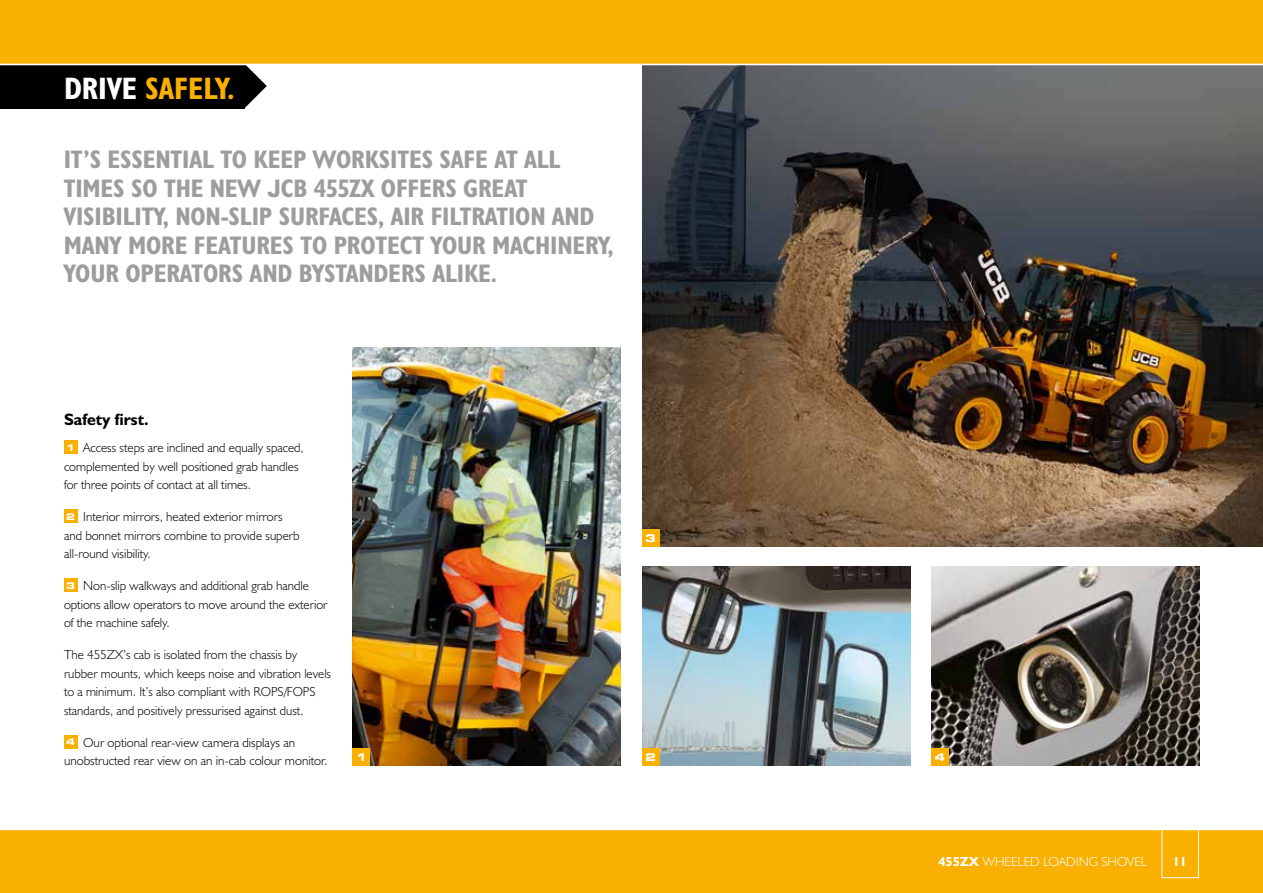
<style>
.page{position:relative;width:1263px;height:893px;background:#fff}
.page>*{position:absolute;margin:0;border:0;box-sizing:border-box;transform-origin:0 0}
.t1{font:31.2px "JCB Bold Condensed";color:#f9b000}
.t2{font:25.5px/28.5px "JCB Bold Condensed";letter-spacing:-.005em;color:#9c9d9d}
.t3{font:16.5px "JCB Bold";color:#000}
.t4{font:13.2px/18.8px "JCB Light";color:#000}
.t5{font:13.2px "JCB Light";color:#fff}
.t6{font:13.2px "JCB Bold";color:#fff}
.t7{font:700 expanded 10.5px "Square 721 BT";color:#fff}
.s1{color:#fff}
.s2{font-family:"Square 721 BT";font-weight:700;font-stretch:expanded;font-size:9.15px;color:#fff}
.s3{font-family:"JCB Bold"}
</style>
<div class="page">
<div style="left:0;top:829px;width:1263px;height:64px;background:#f9b000"></div>
<hr style="left:0;top:829px;width:1263px;height:1px;background:#fff">
<img style="left:931px;top:566px;width:268px;height:199px">
<img style="left:642px;top:566px;width:268px;height:199px">
<img style="left:642px;top:65px;width:621px;height:481px">
<svg style="left:244px;top:65px;width:23px;height:44px"></svg>
<div style="left:0;top:52px;width:244px;height:57px;background:#000"></div>
<div style="left:0;top:0;width:1263px;height:64px;background:#f9b000"></div>
<hr style="left:0;top:64px;width:1263px;height:1px;background:#fff">
<div style="left:1162px;top:829px;width:37px;height:49px;border:1px solid #fff"></div>
<div style="left:64px;top:441px;width:13px;height:13px;background:#f9b000"></div>
<div style="left:64px;top:510px;width:13px;height:13px;background:#f9b000"></div>
<div style="left:64px;top:579px;width:13px;height:13px;background:#f9b000"></div>
<div style="left:64px;top:735px;width:13px;height:14px;background:#f9b000"></div>
<div style="left:931px;top:748px;width:17px;height:17px;background:#f9b000"></div>
<div style="left:642px;top:529px;width:17px;height:17px;background:#f9b000"></div>
<img style="left:353px;top:348px;width:268px;height:417px">
<div style="left:642px;top:748px;width:17px;height:17px;background:#f9b000"></div>
<div style="left:353px;top:748px;width:17px;height:17px;background:#f9b000"></div>
<h1 class="t1" style="left:64px;top:69px;width:172px"><span class="s1">DRIVE</span> SAFELY.</h1>
<h2 class="t2" style="left:64px;top:145px;width:552px">IT’S ESSENTIAL TO KEEP WORKSITES SAFE AT ALL TIMES SO THE NEW JCB 455ZX OFFERS GREAT VISIBILITY, NON-SLIP SURFACES, AIR FILTRATION AND MANY MORE FEATURES TO PROTECT YOUR MACHINERY, YOUR OPERATORS AND BYSTANDERS ALIKE.</h2>
<p class="t3" style="left:64px;top:409px;width:86px">Safety first.</p>
<p class="t4" style="left:64px;top:438px;width:241px"><span class="s2">1</span> Access steps are inclined and equally spaced, complemented by well positioned grab handles for three points of contact at all times.</p>
<p class="t4" style="left:64px;top:507px;width:237px"><span class="s2">2</span> Interior mirrors, heated exterior mirrors and bonnet mirrors combine to provide superb all-round visibility.</p>
<p class="t4" style="left:64px;top:576px;width:265px"><span class="s2">3</span> Non-slip walkways and additional grab handle options allow operators to move around the exterior of the machine safely.</p>
<p class="t4" style="left:64px;top:645px;width:269px">The 455ZX’s cab is isolated from the chassis by rubber mounts, which keeps noise and vibration levels to a minimum. It’s also compliant with ROPS/FOPS standards, and positively pressurised against dust.</p>
<p class="t4" style="left:64px;top:732px;width:265px"><span class="s2">4</span> Our optional rear-view camera displays an unobstructed rear view on an in-cab colour monitor.</p>
<p class="t7" style="left:645px;top:531px;width:12px">3</p>
<p class="t7" style="left:356px;top:751px;width:12px">51</p>
<p class="t7" style="left:645px;top:751px;width:12px">2</p>
<p class="t7" style="left:935px;top:751px;width:12px">4</p>
<p class="t5" style="left:938px;top:853px;width:210px"><span class="s3">455ZX</span> WHEELED LOADING SHOVEL</p>
<p class="t6" style="left:1173px;top:853px;width:16px">11</p>
</div>
